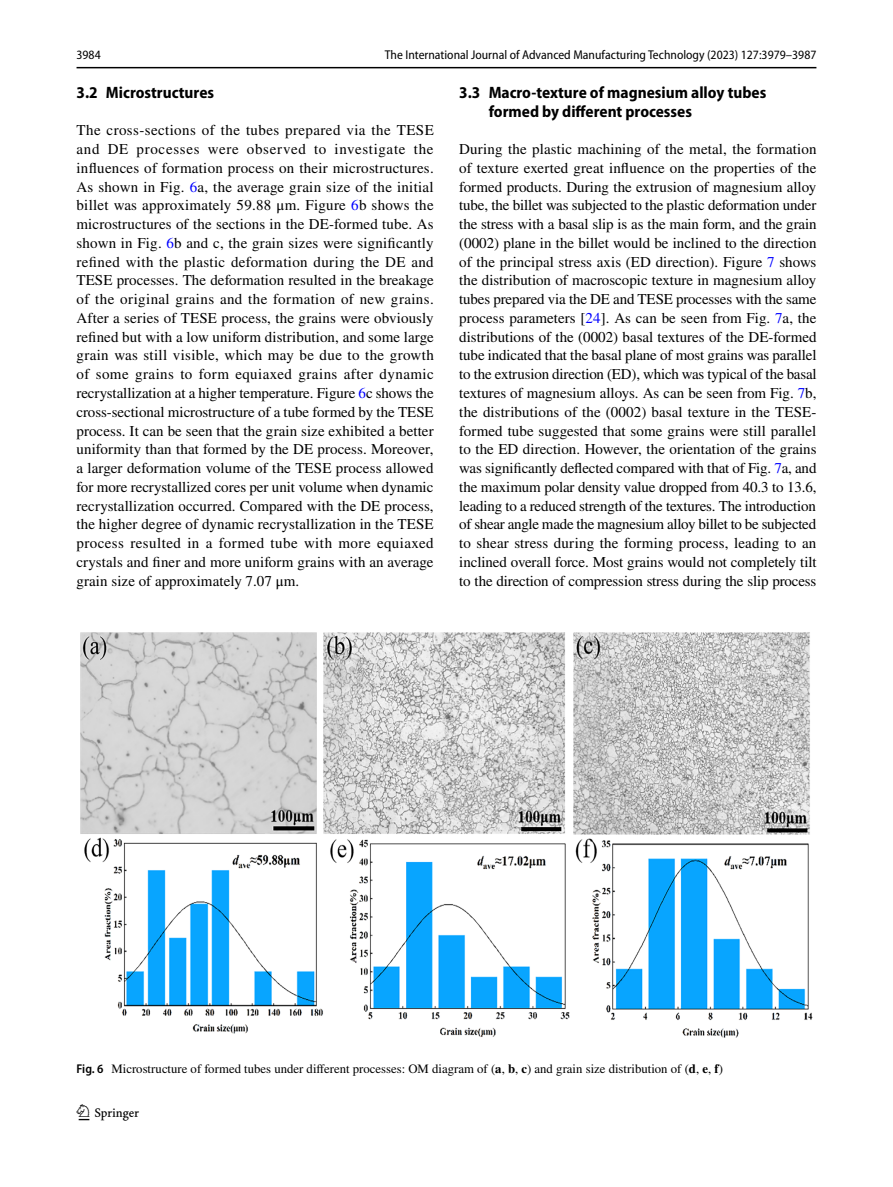
<style>
.page{position:relative;width:893px;height:1187px;background:#fff}
.page>*{position:absolute;margin:0;border:0;box-sizing:border-box;transform-origin:0 0}
.t1{font:22.5px "Springnew Regular 2";color:#000}
.t2{font:700 semi-condensed 16.5px/18.8px "Myriad Pro";color:#000}
.t3{font:15px/18.8px "STIX";letter-spacing:-.01em;color:#000;text-align:justify}
.t4{font:12.75px "STIX";color:#000}
.t5{font:semi-condensed 12.75px "Myriad Pro";color:#000}
.s1{color:#00f}
.s2{font-family:"Myriad Pro";font-weight:600;font-stretch:semi-condensed}
.s3{font-weight:700}
</style>
<div class="page">
<hr style="left:77px;top:67px;width:739px;height:1px;background:#000">
<img style="left:81px;top:632px;width:731px;height:405px">
<p class="t5" style="left:77px;top:48px;width:26px">3984</p>
<p class="t5" style="left:385px;top:48px;width:433px">The International Journal of Advanced Manufacturing Technology (2023) 127:3979–3987</p>
<p class="t2" style="left:77px;top:83px;width:139px">3.2 Microstructures</p>
<p class="t3" style="left:76px;top:122px;width:359px">The cross-sections of the tubes prepared via the TESE and DE processes were observed to investigate the influences of formation process on their microstructures.<br>As shown in Fig. <span class="s1">6</span>a, the average grain size of the initial billet was approximately 59.88 μm. Figure <span class="s1">6</span>b shows the microstructures of the sections in the DE-formed tube. As shown in Fig. <span class="s1">6</span>b and c, the grain sizes were significantly refined with the plastic deformation during the DE and TESE processes. The deformation resulted in the breakage of the original grains and the formation of new grains.<br>After a series of TESE process, the grains were obviously refined but with a low uniform distribution, and some large grain was still visible, which may be due to the growth of some grains to form equiaxed grains after dynamic recrystallization at a higher temperature. Figure <span class="s1">6</span>c shows the cross-sectional microstructure of a tube formed by the TESE process. It can be seen that the grain size exhibited a better uniformity than that formed by the DE process. Moreover, a larger deformation volume of the TESE process allowed for more recrystallized cores per unit volume when dynamic recrystallization occurred. Compared with the DE process, the higher degree of dynamic recrystallization in the TESE process resulted in a formed tube with more equiaxed crystals and finer and more uniform grains with an average grain size of approximately 7.07 μm.</p>
<p class="t2" style="left:489px;top:83px;width:279px;text-indent:-29px">3.3 Macro‑texture of magnesium alloy tubes formed by different processes</p>
<p class="t3" style="left:459px;top:141px;width:359px">During the plastic machining of the metal, the formation of texture exerted great influence on the properties of the formed products. During the extrusion of magnesium alloy tube, the billet was subjected to the plastic deformation under the stress with a basal slip is as the main form, and the grain (0002) plane in the billet would be inclined to the direction of the principal stress axis (ED direction). Figure <span class="s1">7</span> shows the distribution of macroscopic texture in magnesium alloy tubes prepared via the DE and TESE processes with the same process parameters [<span class="s1">24</span>]. As can be seen from Fig. <span class="s1">7</span>a, the distributions of the (0002) basal textures of the DE-formed tube indicated that the basal plane of most grains was parallel to the extrusion direction (ED), which was typical of the basal textures of magnesium alloys. As can be seen from Fig. <span class="s1">7</span>b, the distributions of the (0002) basal texture in the TESE&shy;formed tube suggested that some grains were still parallel to the ED direction. However, the orientation of the grains was significantly deflected compared with that of Fig. <span class="s1">7</span>a, and the maximum polar density value dropped from 40.3 to 13.6, leading to a reduced strength of the textures. The introduction of shear angle made the magnesium alloy billet to be subjected to shear stress during the forming process, leading to an inclined overall force. Most grains would not completely tilt to the direction of compression stress during the slip process</p>
<p class="t4" style="left:77px;top:1059px;width:648px"><span class="s2">Fig. 6</span> Microstructure of formed tubes under different processes: OM diagram of (<span class="s3">a</span>, <span class="s3">b</span>, <span class="s3">c</span>) and grain size distribution of (<span class="s3">d</span>, <span class="s3">e</span>, <span class="s3">f</span>)</p>
<h1 class="t1" style="left:79px;top:1104px;width:62px">1 3</h1>
</div>
